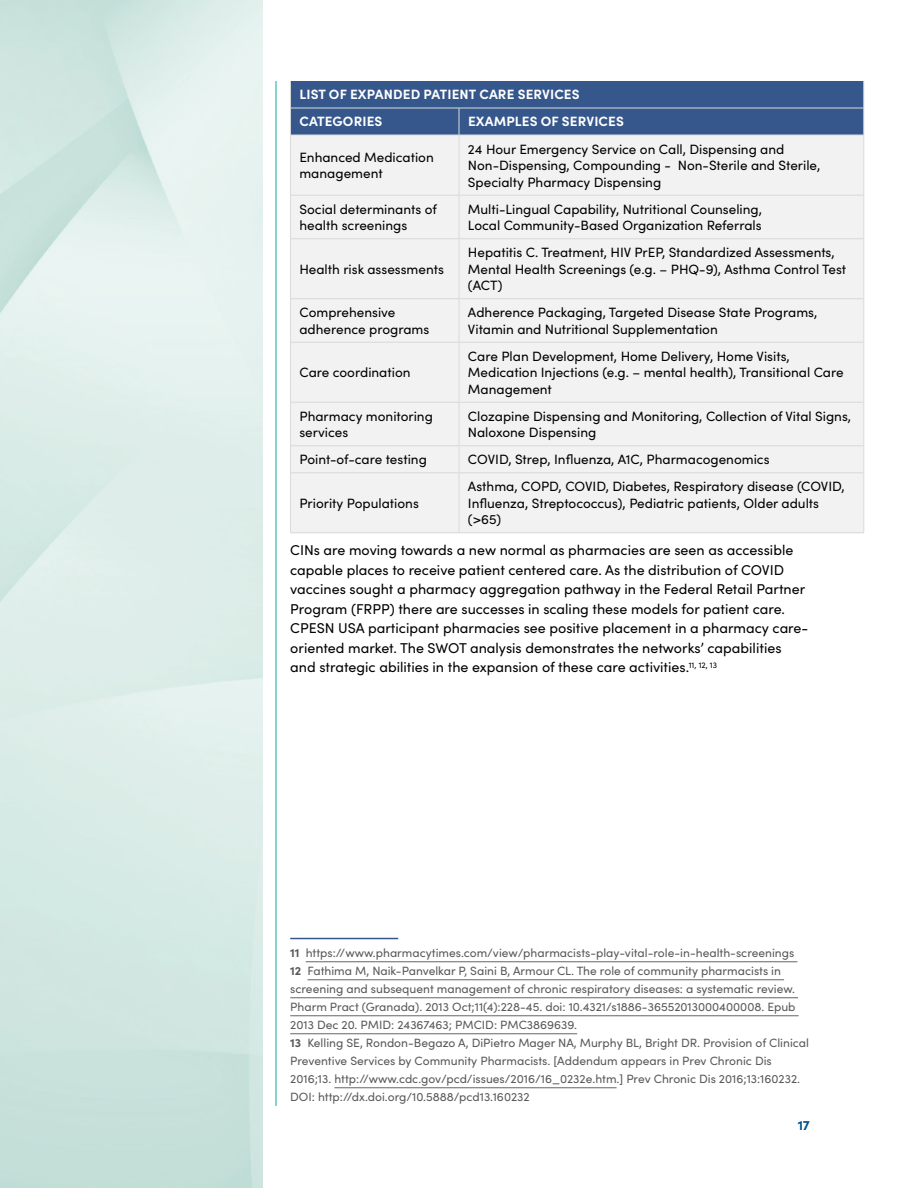
<style>
.page{position:relative;width:918px;height:1188px;background:#fff}
.page>*{position:absolute;margin:0;border:0;box-sizing:border-box;transform-origin:0 0}
.t1{font:14.25px/19.5px "Sofia Pro";color:#000}
.t2{font:13.5px/16.5px "Sofia Pro";color:#000}
.t3{font:700 13.5px/27px "Sofia Pro";letter-spacing:.01em;color:#fff}
.t4{font:700 13.5px "Sofia Pro";color:#00538b}
.t5{font:12px/18px "Sofia Pro";color:#58595b}
.s1{font-weight:700}
</style>
<div class="page">
<hr style="left:276px;top:81px;width:1px;height:1025px;background:#0ca89e">
<div style="left:291px;top:136px;width:573px;height:396px;background:#f2f2f2"></div>
<hr style="left:459px;top:135px;width:1px;height:60px;background:#dbdbdb">
<hr style="left:459px;top:196px;width:1px;height:42px;background:#dbdbdb">
<hr style="left:459px;top:239px;width:1px;height:59px;background:#dbdbdb">
<hr style="left:459px;top:299px;width:1px;height:43px;background:#dbdbdb">
<hr style="left:459px;top:343px;width:1px;height:59px;background:#dbdbdb">
<hr style="left:459px;top:403px;width:1px;height:42px;background:#dbdbdb">
<svg style="left:459px;top:446px;width:1px;height:26px"></svg>
<hr style="left:459px;top:473px;width:1px;height:59px;background:#dbdbdb">
<hr style="left:291px;top:195px;width:168px;height:1px;background:#dbdbdb">
<hr style="left:459px;top:195px;width:405px;height:1px;background:#dbdbdb">
<hr style="left:291px;top:238px;width:168px;height:1px;background:#dbdbdb">
<hr style="left:459px;top:238px;width:405px;height:1px;background:#dbdbdb">
<hr style="left:291px;top:298px;width:168px;height:1px;background:#dbdbdb">
<hr style="left:459px;top:298px;width:405px;height:1px;background:#dbdbdb">
<hr style="left:291px;top:342px;width:168px;height:1px;background:#dbdbdb">
<hr style="left:459px;top:342px;width:405px;height:1px;background:#dbdbdb">
<hr style="left:291px;top:402px;width:168px;height:1px;background:#dbdbdb">
<hr style="left:459px;top:402px;width:405px;height:1px;background:#dbdbdb">
<hr style="left:291px;top:445px;width:168px;height:1px;background:#dbdbdb">
<hr style="left:459px;top:445px;width:405px;height:1px;background:#dbdbdb">
<hr style="left:291px;top:472px;width:168px;height:1px;background:#dbdbdb">
<hr style="left:459px;top:472px;width:405px;height:1px;background:#dbdbdb">
<div style="left:290px;top:81px;width:575px;height:54px;background:#36578c"></div>
<hr style="left:290px;top:135px;width:169px;height:1px;background:#dbdbdb">
<hr style="left:459px;top:135px;width:405px;height:1px;background:#dbdbdb">
<hr style="left:290px;top:135px;width:1px;height:60px;background:#dbdbdb">
<hr style="left:864px;top:135px;width:1px;height:60px;background:#dbdbdb">
<hr style="left:290px;top:195px;width:1px;height:44px;background:#dbdbdb">
<hr style="left:864px;top:195px;width:1px;height:44px;background:#dbdbdb">
<hr style="left:290px;top:239px;width:1px;height:60px;background:#dbdbdb">
<hr style="left:864px;top:239px;width:1px;height:60px;background:#dbdbdb">
<hr style="left:290px;top:299px;width:1px;height:43px;background:#dbdbdb">
<hr style="left:864px;top:299px;width:1px;height:43px;background:#dbdbdb">
<hr style="left:290px;top:342px;width:1px;height:60px;background:#dbdbdb">
<hr style="left:864px;top:342px;width:1px;height:60px;background:#dbdbdb">
<hr style="left:290px;top:402px;width:1px;height:44px;background:#dbdbdb">
<hr style="left:864px;top:402px;width:1px;height:44px;background:#dbdbdb">
<svg style="left:290px;top:446px;width:1px;height:27px"></svg>
<svg style="left:864px;top:446px;width:1px;height:27px"></svg>
<hr style="left:290px;top:473px;width:1px;height:59px;background:#dbdbdb">
<hr style="left:864px;top:473px;width:1px;height:59px;background:#dbdbdb">
<hr style="left:290px;top:532px;width:169px;height:1px;background:#dbdbdb">
<hr style="left:459px;top:532px;width:405px;height:1px;background:#dbdbdb">
<hr style="left:290px;top:938px;width:108px;height:1px;background:#36578c">
<hr style="left:306px;top:961px;width:491px;height:1px;background:#636466">
<hr style="left:308px;top:979px;width:476px;height:1px;background:#636466">
<hr style="left:290px;top:997px;width:508px;height:1px;background:#636466">
<hr style="left:290px;top:1015px;width:509px;height:1px;background:#636466">
<hr style="left:290px;top:1033px;width:287px;height:1px;background:#636466">
<hr style="left:334px;top:1087px;width:283px;height:1px;background:#636466">
<p class="t3" style="left:300px;top:80px;width:282px">LIST OF EXPANDED PATIENT CARE SERVICES<br>CATEGORIES</p>
<p class="t3" style="left:468px;top:107px;width:157px">EXAMPLES OF SERVICES</p>
<p class="t2" style="left:299px;top:148px;width:136px">Enhanced Medication management</p>
<p class="t2" style="left:468px;top:140px;width:354px">24 Hour Emergency Service on Call, Dispensing and<br>Non-Dispensing, Compounding - Non-Sterile and Sterile,<br>Specialty Pharmacy Dispensing</p>
<p class="t2" style="left:299px;top:200px;width:139px">Social determinants of health screenings</p>
<p class="t2" style="left:468px;top:200px;width:296px">Multi-Lingual Capability, Nutritional Counseling,<br>Local Community-Based Organization Referrals</p>
<p class="t2" style="left:299px;top:260px;width:146px">Health risk assessments</p>
<p class="t2" style="left:468px;top:243px;width:380px">Hepatitis C. Treatment, HIV PrEP, Standardized Assessments,<br>Mental Health Screenings (e.g. – PHQ-9), Asthma Control Test (ACT)</p>
<p class="t2" style="left:299px;top:303px;width:131px">Comprehensive adherence programs</p>
<p class="t2" style="left:468px;top:303px;width:351px">Adherence Packaging, Targeted Disease State Programs,<br>Vitamin and Nutritional Supplementation</p>
<p class="t2" style="left:299px;top:363px;width:113px">Care coordination</p>
<p class="t2" style="left:468px;top:347px;width:377px">Care Plan Development, Home Delivery, Home Visits,<br>Medication Injections (e.g. – mental health), Transitional Care<br>Management</p>
<p class="t2" style="left:299px;top:407px;width:135px">Pharmacy monitoring services</p>
<p class="t2" style="left:468px;top:407px;width:385px">Clozapine Dispensing and Monitoring, Collection of Vital Signs,<br>Naloxone Dispensing</p>
<p class="t2" style="left:299px;top:450px;width:129px">Point-of-care testing</p>
<p class="t2" style="left:468px;top:450px;width:303px">COVID, Strep, Influenza, A1C, Pharmacogenomics</p>
<p class="t2" style="left:299px;top:494px;width:121px">Priority Populations</p>
<p class="t2" style="left:468px;top:477px;width:378px">Asthma, COPD, COVID, Diabetes, Respiratory disease (COVID,<br>Influenza, Streptococcus), Pediatric patients, Older adults (&gt;65)</p>
<p class="t1" style="left:290px;top:540px;width:520px">CINs are moving towards a new normal as pharmacies are seen as accessible capable places to receive patient centered care. As the distribution of COVID vaccines sought a pharmacy aggregation pathway in the Federal Retail Partner Program (FRPP) there are successes in scaling these models for patient care.<br>CPESN USA participant pharmacies see positive placement in a pharmacy care&shy;oriented market. The SWOT analysis demonstrates the networks’ capabilities and strategic abilities in the expansion of these care activities.<sup>11,</sup> <sup>12,</sup> <sup>13</sup></p>
<p class="t5" style="left:290px;top:943px;width:520px"><span class="s1">11</span> https://www.pharmacytimes.com/view/pharmacists-play-vital-role-in-health-screenings<br><span class="s1">12</span> Fathima M, Naik-Panvelkar P, Saini B, Armour CL. The role of community pharmacists in screening and subsequent management of chronic respiratory diseases: a systematic review.<br>Pharm Pract (Granada). 2013 Oct;11(4):228-45. doi: 10.4321/s1886-36552013000400008. Epub 2013 Dec 20. PMID: 24367463; PMCID: PMC3869639.<br><span class="s1">13</span> Kelling SE, Rondon-Begazo A, DiPietro Mager NA, Murphy BL, Bright DR. Provision of Clinical Preventive Services by Community Pharmacists. [Addendum appears in Prev Chronic Dis 2016;13. http://www.cdc.gov/pcd/issues/2016/16_0232e.htm.] Prev Chronic Dis 2016;13:160232.<br>DOI: http://dx.doi.org/10.5888/pcd13.160232</p>
<p class="t4" style="left:798px;top:1115px;width:14px">17</p>
</div>
